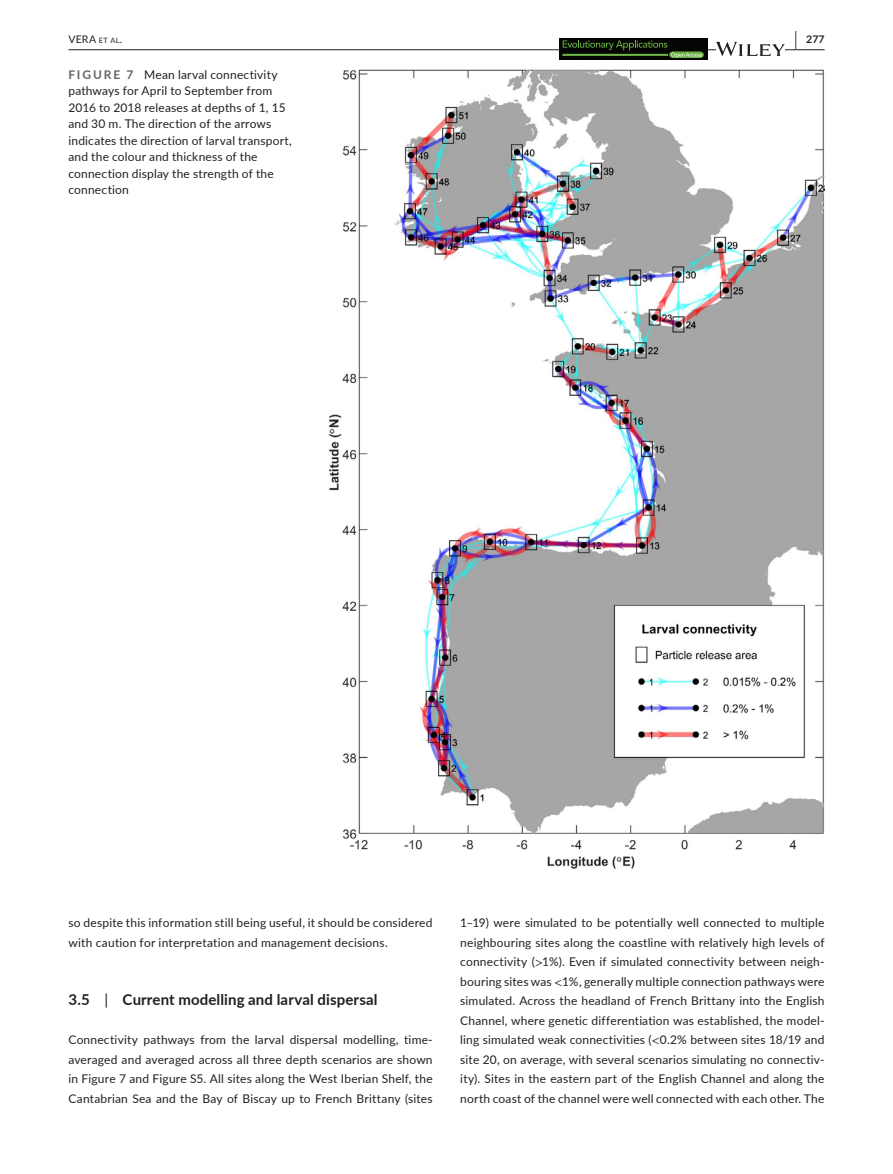
<style>
.page{position:relative;width:893px;height:1174px;background:#fff}
.page>*{position:absolute;margin:0;border:0;box-sizing:border-box;transform-origin:0 0}
.t1{font:700 15px "Lato";letter-spacing:.01em;color:#231f20}
.t2{font:12px/19.5px "Lato";letter-spacing:.015em;color:#231f20}
.t3{font:10.5px "Lato";color:#231f20}
.t4{font:700 10.5px "Lato";color:#231f20}
.s1{font-size:7.35px}
.s2{font-size:19.5px}
.s3{font-weight:700;color:#636366}
.s4{font-weight:400}
.s5{font-family:"STIX"}
</style>
<div class="page">
<hr style="left:68px;top:49px;width:756px;height:1px;background:#231f20">
<div style="left:559px;top:38px;width:149px;height:22px;background:#040503"></div>
<svg style="left:562px;top:40px;width:142px;height:18px"></svg>
<svg style="left:716px;top:42px;width:69px;height:14px"></svg>
<img style="left:329px;top:69px;width:495px;height:799px">
<p class="t3" style="left:68px;top:31px;width:55px">VERA <span class="s1">et al</span>.</p>
<p class="t4" style="left:795px;top:31px;width:31px"><span class="s2">|</span> 277</p>
<p class="t2" style="left:68px;top:66px;width:225px;line-height:16.5px"><span class="s3">FIGURE 7</span> Mean larval connectivity pathways for April to September from 2016 to 2018 releases at depths of 1, 15 and 30 m. The direction of the arrows indicates the direction of larval transport, and the colour and thickness of the connection display the strength of the connection</p>
<p class="t2" style="left:68px;top:912px;width:366px">so despite this information still being useful, it should be considered with caution for interpretation and management decisions.</p>
<p class="t1" style="left:68px;top:989px;width:311px">3.5 <span class="s4">|</span> Current modelling and larval dispersal</p>
<p class="t2" style="left:68px;top:1029px;width:366px;text-align:justify">Connectivity pathways from the larval dispersal modelling, time&shy;averaged and averaged across all three depth scenarios are shown in Figure 7 and Figure S5. All sites along the West Iberian Shelf, the Cantabrian Sea and the Bay of Biscay up to French Brittany (sites</p>
<p class="t2" style="left:460px;top:912px;width:366px;text-align:justify">1–19) were simulated to be potentially well connected to multiple neighbouring sites along the coastline with relatively high levels of connectivity (<span class="s5">&gt;</span>1%). Even if simulated connectivity between neigh&shy;bouring sites was <span class="s5">&lt;</span>1%, generally multiple connection pathways were simulated. Across the headland of French Brittany into the English Channel, where genetic differentiation was established, the model&shy;ling simulated weak connectivities (<span class="s5">&lt;</span>0.2% between sites 18/19 and site 20, on average, with several scenarios simulating no connectiv&shy;ity). Sites in the eastern part of the English Channel and along the north coast of the channel were well connected with each other. The</p>
</div>
